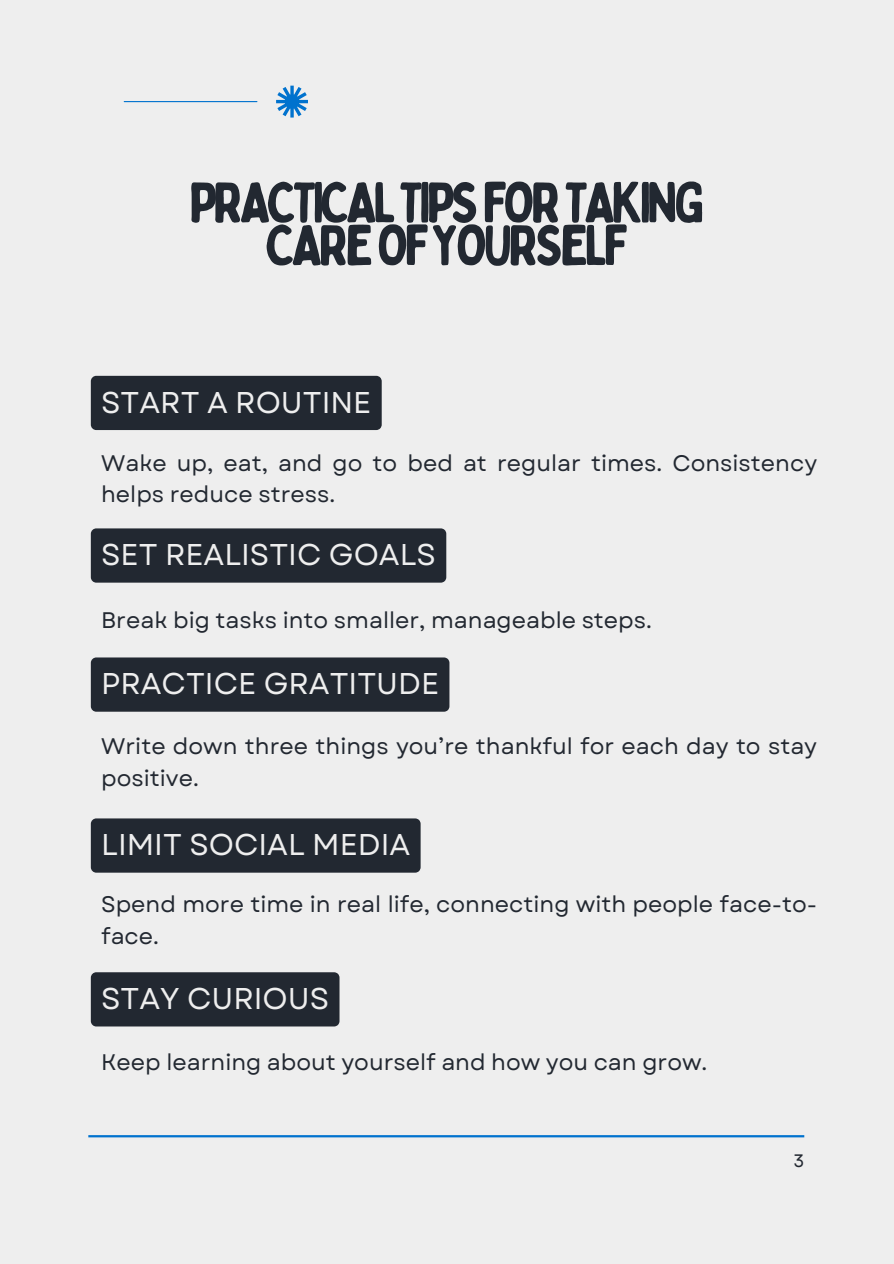
<style>
.page{position:relative;width:894px;height:1264px;background:#fff}
.page>*{position:absolute;margin:0;border:0;box-sizing:border-box;transform-origin:0 0}
.t1{font:57px/42.8px "Bobby Jones Soft";letter-spacing:-.075em;color:#222831;text-align:center}
.t2{font:30px "Garet";color:#eee}
.t3{font:22.5px/31.5px "Garet";color:#222831}
.t4{font:18px "Garet";color:#222831}
</style>
<div class="page">
<div style="left:0;top:0;width:893px;height:1263px;background:#eee"></div>
<hr style="left:88px;top:1135px;width:716px;height:2px;background:#0072ce">
<hr style="left:124px;top:101px;width:133px;height:1px;background:#0072ce">
<div style="left:91px;top:376px;width:290px;height:54px;background:#222831"></div>
<svg style="left:276px;top:86px;width:31px;height:31px"></svg>
<div style="left:91px;top:528px;width:355px;height:54px;background:#222831"></div>
<div style="left:91px;top:657px;width:358px;height:54px;background:#222831"></div>
<div style="left:91px;top:818px;width:329px;height:54px;background:#222831"></div>
<div style="left:91px;top:972px;width:248px;height:54px;background:#222831"></div>
<p class="t1" style="left:189px;top:182px;width:517px">PRACTICALTIPSFORTAKING<br>CAREOFYOURSELF</p>
<h1 class="t2" style="left:101px;top:380px;width:271px">START A ROUTINE</h1>
<h2 class="t3" style="left:101px;top:447px;width:717px">Wake up, eat, and go to bed at regular times. Consistency helps reduce stress.</h2>
<h2 class="t2" style="left:101px;top:533px;width:336px">SET REALISTIC GOALS</h2>
<p class="t3" style="left:101px;top:605px;width:552px">Break big tasks into smaller, manageable steps.</p>
<h2 class="t2" style="left:101px;top:662px;width:339px">PRACTICE GRATITUDE</h2>
<p class="t3" style="left:101px;top:731px;width:717px">Write down three things you’re thankful for each day to stay positive.</p>
<h2 class="t2" style="left:101px;top:823px;width:310px">LIMIT SOCIAL MEDIA</h2>
<p class="t3" style="left:101px;top:888px;width:717px">Spend more time in real life, connecting with people face-to&shy;face.</p>
<h2 class="t2" style="left:101px;top:976px;width:229px">STAY CURIOUS</h2>
<p class="t3" style="left:101px;top:1046px;width:607px">Keep learning about yourself and how you can grow.</p>
<p class="t4" style="left:793px;top:1147px;width:12px">3</p>
</div>
